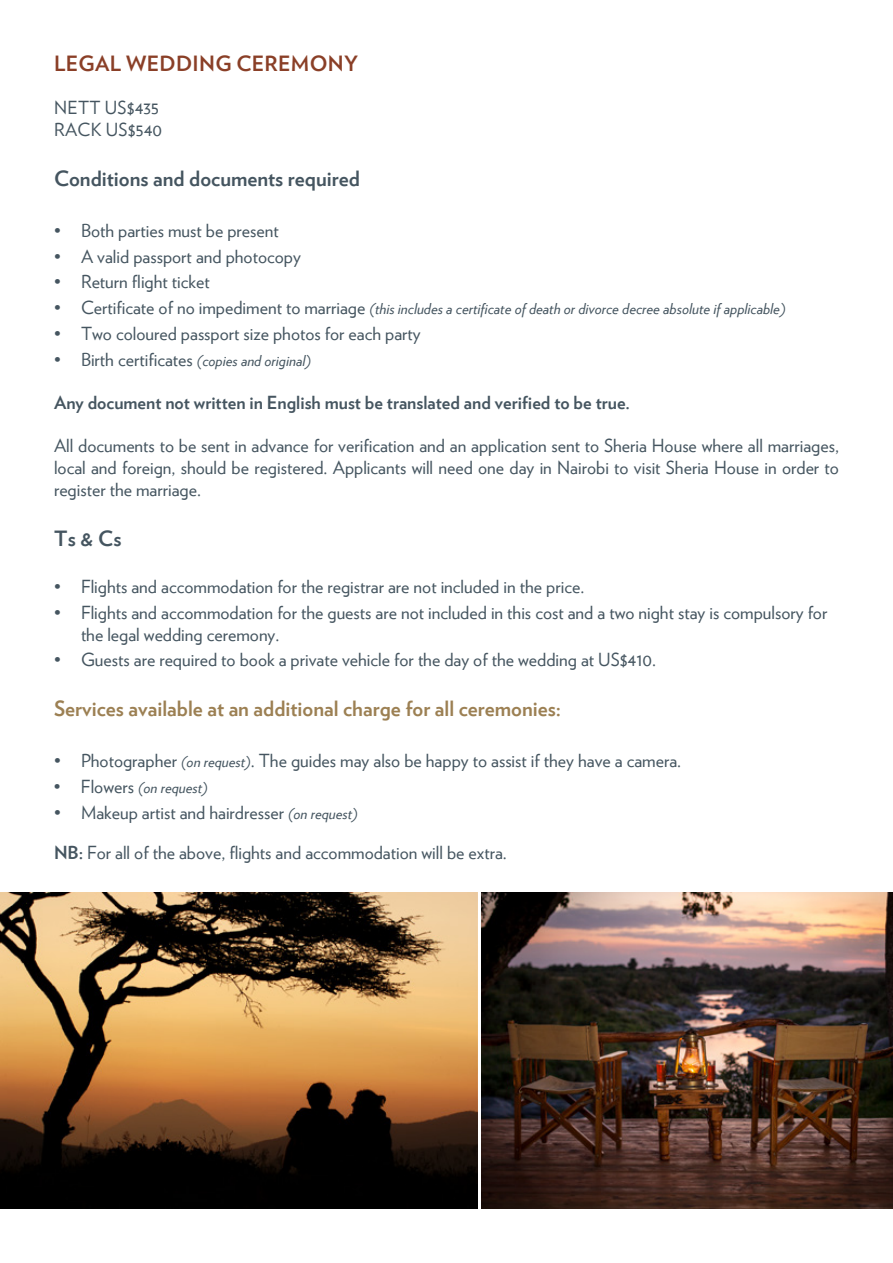
<style>
.page{position:relative;width:893px;height:1263px;background:#fff}
.page>*{position:absolute;margin:0;border:0;box-sizing:border-box;transform-origin:0 0}
.t1{font:700 21px "Verlag";color:#9c8053}
.t2{font:700 21px "Verlag";color:#455560}
.t3{font:700 21px "Verlag";letter-spacing:.015em;color:#8a3f27}
.t4{font:18px/21.6px "Verlag";color:#455560}
.t5{font:700 18px "Verlag";color:#455560}
.t6{font:italic 15px "Verlag";color:#455560}
.s1{font-style:normal;font-size:18px}
.s2{font-style:italic;font-size:15px}
.s3{font-weight:700}
</style>
<div class="page">
<img style="left:0;top:892px;width:477px;height:317px">
<img style="left:482px;top:892px;width:411px;height:317px">
<p class="t3" style="left:54px;top:47px;width:306px">LEGAL WEDDING CEREMONY</p>
<p class="t4" style="left:54px;top:96px;width:109px">NETT US$435<br>RACK US$540</p>
<p class="t2" style="left:54px;top:162px;width:307px">Conditions and documents required</p>
<p class="t4" style="left:54px;top:218px;width:226px">• Both parties must be present</p>
<p class="t4" style="left:54px;top:244px;width:248px">• A valid passport and photocopy</p>
<p class="t4" style="left:54px;top:270px;width:157px">• Return flight ticket</p>
<p class="t6" style="left:54px;top:297px;width:733px"><span class="s1">• Certificate of no impediment to marriage</span> (this includes a certificate of death or divorce decree absolute if applicable)</p>
<p class="t4" style="left:54px;top:322px;width:368px">• Two coloured passport size photos for each party</p>
<p class="t6" style="left:54px;top:349px;width:258px"><span class="s1">• Birth certificates</span> (copies and original)</p>
<p class="t5" style="left:54px;top:388px;width:577px">Any document not written in English must be translated and verified to be true.</p>
<p class="t4" style="left:54px;top:434px;width:786px;text-align:justify">All documents to be sent in advance for verification and an application sent to Sheria House where all marriages, local and foreign, should be registered. Applicants will need one day in Nairobi to visit Sheria House in order to register the marriage.</p>
<p class="t2" style="left:54px;top:521px;width:69px">Ts &amp; Cs</p>
<p class="t4" style="left:54px;top:575px;width:532px">• Flights and accommodation for the registrar are not included in the price.</p>
<p class="t4" style="left:81px;top:601px;width:748px;text-indent:-27px">• Flights and accommodation for the guests are not included in this cost and a two night stay is compulsory for the legal wedding ceremony.</p>
<p class="t4" style="left:54px;top:648px;width:603px">• Guests are required to book a private vehicle for the day of the wedding at US$410.</p>
<p class="t1" style="left:54px;top:692px;width:509px">Services available at an additional charge for all ceremonies:</p>
<p class="t4" style="left:54px;top:749px;width:629px">• Photographer <span class="s2">(on request)</span>. The guides may also be happy to assist if they have a camera.</p>
<p class="t6" style="left:54px;top:776px;width:155px"><span class="s1">• Flowers</span> (on request)</p>
<p class="t4" style="left:54px;top:792px;width:454px;line-height:39.6px">• Makeup artist and hairdresser <span class="s2">(on request)<br></span><span class="s3">NB:</span> For all of the above, flights and accommodation will be extra.</p>
</div>
